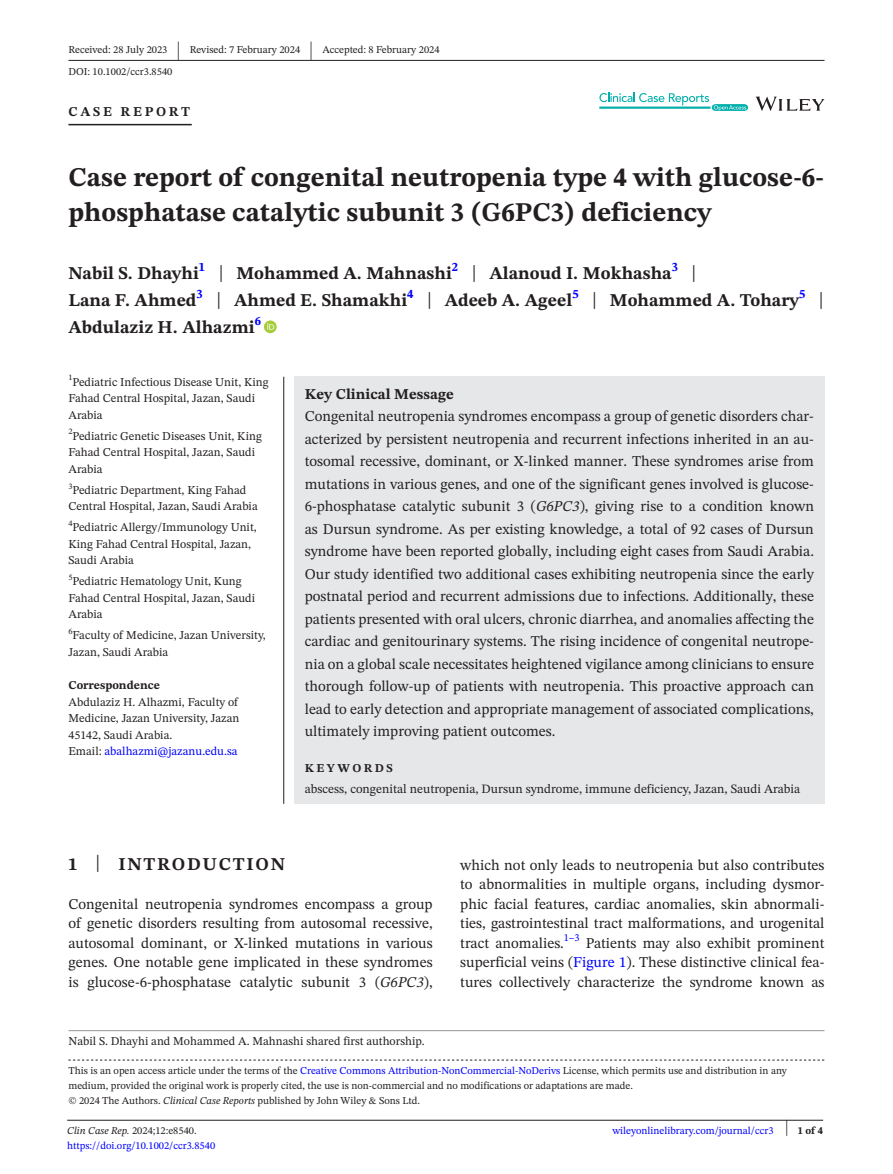
<style>
.page{position:relative;width:893px;height:1174px;background:#fff}
.page>*{position:absolute;margin:0;border:0;box-sizing:border-box;transform-origin:0 0}
.t1{font:700 27px/34.5px "STIX Two Text";color:#231f20}
.t2{font:25.65px "STIX Two Text";color:#231f20;scale:.49 1}
.t3{font:700 18px/27px "STIX Two Text";color:#231f20}
.t4{font:700 18px "STIX Two Text";letter-spacing:.1em;color:#231f20}
.t5{font:15px/22.5px "STIX Two Text";color:#231f20;text-align:justify}
.t6{font:700 15px "STIX Two Text";color:#231f20}
.t7{font:700 13.5px "STIX Two Text";letter-spacing:.2em;color:#231f20}
.t8{font:12.75px "STIX Two Text";color:#231f20}
.t9{font:12px/16.5px "STIX Two Text";color:#231f20}
.t10{font:700 12px "STIX Two Text";color:#231f20}
.t11{font:700 12px "STIX Two Text";letter-spacing:.2em;color:#231f20}
.t12{font:10.5px/15px "STIX Two Text";color:#231f20}
.t13{font:10.5px "STIX Two Text";color:#00f}
.t14{font:700 10.5px "STIX Two Text";color:#231f20}
.s1{font-weight:400;font-size:23.4px}
.s2{color:#00f}
.s3{font-style:italic}
.s4{font-weight:400;font-size:23.7px}
.s5{font-weight:400;font-size:22.2px}
</style>
<div class="page">
<hr style="left:67px;top:1119px;width:756px;height:1px;background:#231f20">
<svg style="left:756px;top:97px;width:68px;height:14px"></svg>
<svg style="left:599px;top:93px;width:149px;height:18px"></svg>
<hr style="left:68px;top:60px;width:756px;height:1px;background:#231f20">
<hr style="left:68px;top:124px;width:124px;height:1px;background:#231f20">
<svg style="left:264px;top:320px;width:13px;height:13px"></svg>
<svg style="left:267px;top:323px;width:7px;height:7px"></svg>
<svg style="left:68px;top:1059px;width:756px;height:1px"></svg>
<hr style="left:68px;top:1030px;width:756px;height:1px;background:#939598">
<div style="left:294px;top:377px;width:530px;height:427px;background:#e6e7e9"></div>
<hr style="left:283px;top:377px;width:1px;height:427px;background:#231f20">
<p class="t12" style="left:68px;top:42px;width:101px">Received: 28 July 2023</p>
<h2 class="t2" style="left:177px;top:32px;width:8px">|</h2>
<p class="t12" style="left:190px;top:42px;width:112px">Revised: 7 February 2024</p>
<h2 class="t2" style="left:310px;top:32px;width:8px">|</h2>
<p class="t12" style="left:322px;top:42px;width:119px">Accepted: 8 February 2024</p>
<p class="t12" style="left:68px;top:64px;width:105px">DOI: 10.1002/ccr3.8540</p>
<p class="t7" style="left:68px;top:101px;width:123px">CASE REPORT</p>
<h1 class="t1" style="left:68px;top:161px;width:757px">Case report of congenital neutropenia type 4 with glucose-6- phosphatase catalytic subunit 3 (G6PC3) deficiency</h1>
<p class="t3" style="left:68px;top:260px;width:757px">Nabil S. Dhayhi<sup>1</sup> <span class="s1">|</span> Mohammed A. Mahnashi<sup>2</sup> <span class="s1">|</span> Alanoud I. Mokhasha<sup>3</sup> <span class="s1">|<br></span>Lana F. Ahmed<sup>3</sup> <span class="s1">|</span> Ahmed E. Shamakhi<sup>4</sup> <span class="s1">|</span> Adeeb A. Ageel<sup>5</sup> <span class="s1">|</span> Mohammed A. Tohary<sup>5</sup> <span class="s1">|<br></span>Abdulaziz H. Alhazmi<sup>6</sup></p>
<p class="t9" style="left:68px;top:373px;width:202px"><sup>1</sup>Pediatric Infectious Disease Unit, King<br>Fahad Central Hospital, Jazan, Saudi<br>Arabia</p>
<p class="t9" style="left:68px;top:427px;width:195px"><sup>2</sup>Pediatric Genetic Diseases Unit, King<br>Fahad Central Hospital, Jazan, Saudi<br>Arabia</p>
<p class="t9" style="left:68px;top:481px;width:191px"><sup>3</sup>Pediatric Department, King Fahad<br>Central Hospital, Jazan, Saudi Arabia</p>
<p class="t9" style="left:68px;top:519px;width:190px"><sup>4</sup>Pediatric Allergy/Immunology Unit,<br>King Fahad Central Hospital, Jazan,<br>Saudi Arabia</p>
<p class="t9" style="left:68px;top:573px;width:188px"><sup>5</sup>Pediatric Hematology Unit, Kung<br>Fahad Central Hospital, Jazan, Saudi<br>Arabia</p>
<p class="t9" style="left:68px;top:627px;width:199px"><sup>6</sup>Faculty of Medicine, Jazan University,<br>Jazan, Saudi Arabia</p>
<p class="t10" style="left:68px;top:676px;width:93px">Correspondence</p>
<p class="t9" style="left:68px;top:693px;width:172px">Abdulaziz H. Alhazmi, Faculty of<br>Medicine, Jazan University, Jazan<br>45142, Saudi Arabia.<br>Email: <span class="s2">abalhazmi@jazanu.edu.sa</span></p>
<p class="t6" style="left:305px;top:383px;width:150px">Key Clinical Message</p>
<p class="t5" style="left:305px;top:405px;width:511px">Congenital neutropenia syndromes encompass a group of genetic disorders char&shy;acterized by persistent neutropenia and recurrent infections inherited in an au&shy;tosomal recessive, dominant, or X-linked manner. These syndromes arise from mutations in various genes, and one of the significant genes involved is glucose-6-phosphatase catalytic subunit 3 (<span class="s3">G6PC3</span>), giving rise to a condition known as Dursun syndrome. As per existing knowledge, a total of 92 cases of Dursun syndrome have been reported globally, including eight cases from Saudi Arabia.<br>Our study identified two additional cases exhibiting neutropenia since the early postnatal period and recurrent admissions due to infections. Additionally, these patients presented with oral ulcers, chronic diarrhea, and anomalies affecting the cardiac and genitourinary systems. The rising incidence of congenital neutrope&shy;nia on a global scale necessitates heightened vigilance among clinicians to ensure thorough follow-up of patients with neutropenia. This proactive approach can lead to early detection and appropriate management of associated complications, ultimately improving patient outcomes.</p>
<p class="t11" style="left:305px;top:759px;width:90px">KEYWORDS</p>
<p class="t8" style="left:305px;top:780px;width:497px">abscess, congenital neutropenia, Dursun syndrome, immune deficiency, Jazan, Saudi Arabia</p>
<p class="t4" style="left:68px;top:851px;width:218px">1 <span class="s4">|</span> INTRODUCTION</p>
<p class="t5" style="left:68px;top:894px;width:366px;line-height:19.5px">Congenital neutropenia syndromes encompass a group of genetic disorders resulting from autosomal recessive, autosomal dominant, or X-linked mutations in various genes. One notable gene implicated in these syndromes is glucose-6-phosphatase catalytic subunit 3 (<span class="s3">G6PC3</span>),</p>
<p class="t9" style="left:68px;top:1032px;width:358px">Nabil S. Dhayhi and Mohammed A. Mahnashi shared first authorship.</p>
<p class="t5" style="left:460px;top:855px;width:366px;line-height:19.5px">which not only leads to neutropenia but also contributes to abnormalities in multiple organs, including dysmor&shy;phic facial features, cardiac anomalies, skin abnormali&shy;ties, gastrointestinal tract malformations, and urogenital tract anomalies.</p>
<p class="t13" style="left:564px;top:930px;width:17px">1–3</p>
<p class="t5" style="left:460px;top:933px;width:366px;line-height:19.5px;text-indent:126px">Patients may also exhibit prominent superficial veins (<span class="s2">Figure 1</span>). These distinctive clinical fea&shy;tures collectively characterize the syndrome known as</p>
<p class="t12" style="left:68px;top:1063px;width:720px">This is an open access article under the terms of the <span class="s2">Creative Commons Attribution-NonCommercial-NoDerivs</span> License, which permits use and distribution in any medium, provided the original work is properly cited, the use is non-commercial and no modifications or adaptations are made.<br>© 2024 The Authors. <span class="s3">Clinical Case Reports</span> published by John Wiley &amp; Sons Ltd.</p>
<p class="t12" style="left:67px;top:1123px;width:131px"><span class="s3">Clin Case Rep.</span> 2024;12:e8540.</p>
<p class="t14" style="left:785px;top:1123px;width:39px"><span class="s5">|</span> 1 of 4</p>
<p class="t13" style="left:67px;top:1138px;width:150px">https://doi.org/10.1002/ccr3.8540</p>
<p class="t13" style="left:612px;top:1123px;width:163px">wileyonlinelibrary.com/journal/ccr3</p>
</div>
